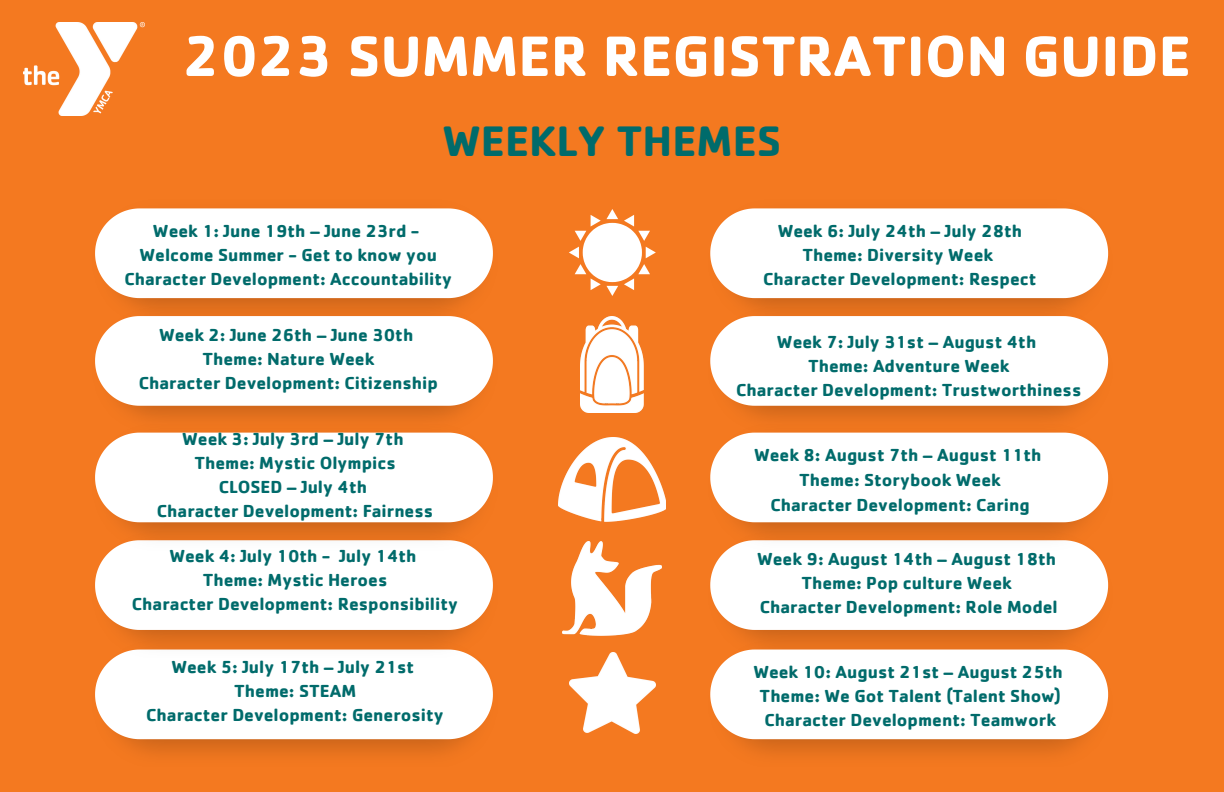
<style>
.page{position:relative;width:1224px;height:792px;background:#f47920}
.page>*{position:absolute;margin:0;border:0;box-sizing:border-box;transform-origin:0 0}
.t1{font:700 59px "Cachet";color:#fff}
.t2{font:700 44px "Cachet";color:#006b6b}
.t3{font:700 18px/24px "Cachet";color:#006b6b;text-align:center}
</style>
<div class="page">
<img style="left:23px;top:22px;width:122px;height:93px">
<img style="left:123px;top:298px;width:344px;height:10px">
<div style="left:95px;top:208px;width:398px;height:90px;background:#fff"></div>
<svg style="left:95px;top:316px;width:398px;height:90px;background:#fef8f3"></svg>
<img style="left:738px;top:582px;width:371px;height:59px">
<div style="left:710px;top:550px;width:398px;height:80px;background:#fff"></div>
<img style="left:122px;top:739px;width:346px;height:16px">
<div style="left:95px;top:658px;width:398px;height:81px;background:#fff"></div>
<img style="left:113px;top:630px;width:362px;height:28px">
<div style="left:95px;top:550px;width:398px;height:80px;background:#fff"></div>
<img style="left:739px;top:251px;width:370px;height:57px">
<div style="left:710px;top:208px;width:398px;height:90px;background:#fff"></div>
<img style="left:739px;top:308px;width:370px;height:113px">
<svg style="left:710px;top:316px;width:398px;height:90px;background:#fef7f3"></svg>
<img style="left:727px;top:432px;width:382px;height:118px">
<div style="left:710px;top:433px;width:398px;height:89px;background:#fff"></div>
<img style="left:112px;top:424px;width:364px;height:126px">
<div style="left:95px;top:433px;width:398px;height:89px;background:#fff"></div>
<img style="left:738px;top:641px;width:371px;height:114px">
<div style="left:710px;top:650px;width:398px;height:89px;background:#fff"></div>
<svg style="left:569px;top:209px;width:87px;height:87px"></svg>
<img style="left:581px;top:317px;width:63px;height:96px">
<img style="left:563px;top:541px;width:99px;height:95px">
<img style="left:559px;top:438px;width:106px;height:84px">
<img style="left:570px;top:653px;width:85px;height:81px">
<h1 class="t1" style="left:183px;top:18px;width:1010px">2023 SUMMER REGISTRATION GUIDE</h1>
<h2 class="t2" style="left:442px;top:112px;width:341px">WEEKLY THEMES</h2>
<p class="t3" style="left:124px;top:218px;width:329px">Week 1: June 19th – June 23rd -<br>Welcome Summer - Get to know you<br>Character Development: Accountability</p>
<p class="t3" style="left:139px;top:322px;width:301px">Week 2: June 26th – June 30th<br>Theme: Nature Week<br>Character Development: Citizenship</p>
<p class="t3" style="left:157px;top:426px;width:278px">Week 3: July 3rd – July 7th<br>Theme: Mystic Olympics<br>CLOSED – July 4th<br>Character Development: Fairness</p>
<p class="t3" style="left:132px;top:543px;width:328px">Week 4: July 10th - July 14th<br>Theme: Mystic Heroes<br>Character Development: Responsibility</p>
<p class="t3" style="left:146px;top:654px;width:299px">Week 5: July 17th – July 21st<br>Theme: STEAM<br>Character Development: Generosity</p>
<p class="t3" style="left:763px;top:218px;width:275px">Week 6: July 24th – July 28th<br>Theme: Diversity Week<br>Character Development: Respect</p>
<p class="t3" style="left:736px;top:329px;width:347px">Week 7: July 31st – August 4th<br>Theme: Adventure Week<br>Character Development: Trustworthiness</p>
<p class="t3" style="left:754px;top:442px;width:289px;line-height:25.2px">Week 8: August 7th – August 11th<br>Theme: Storybook Week<br>Character Development: Caring</p>
<p class="t3" style="left:757px;top:547px;width:302px">Week 9: August 14th – August 18th<br>Theme: Pop culture Week<br>Character Development: Role Model</p>
<p class="t3" style="left:753px;top:659px;width:311px">Week 10: August 21st – August 25th<br>Theme: We Got Talent (Talent Show)<br>Character Development: Teamwork</p>
</div>
